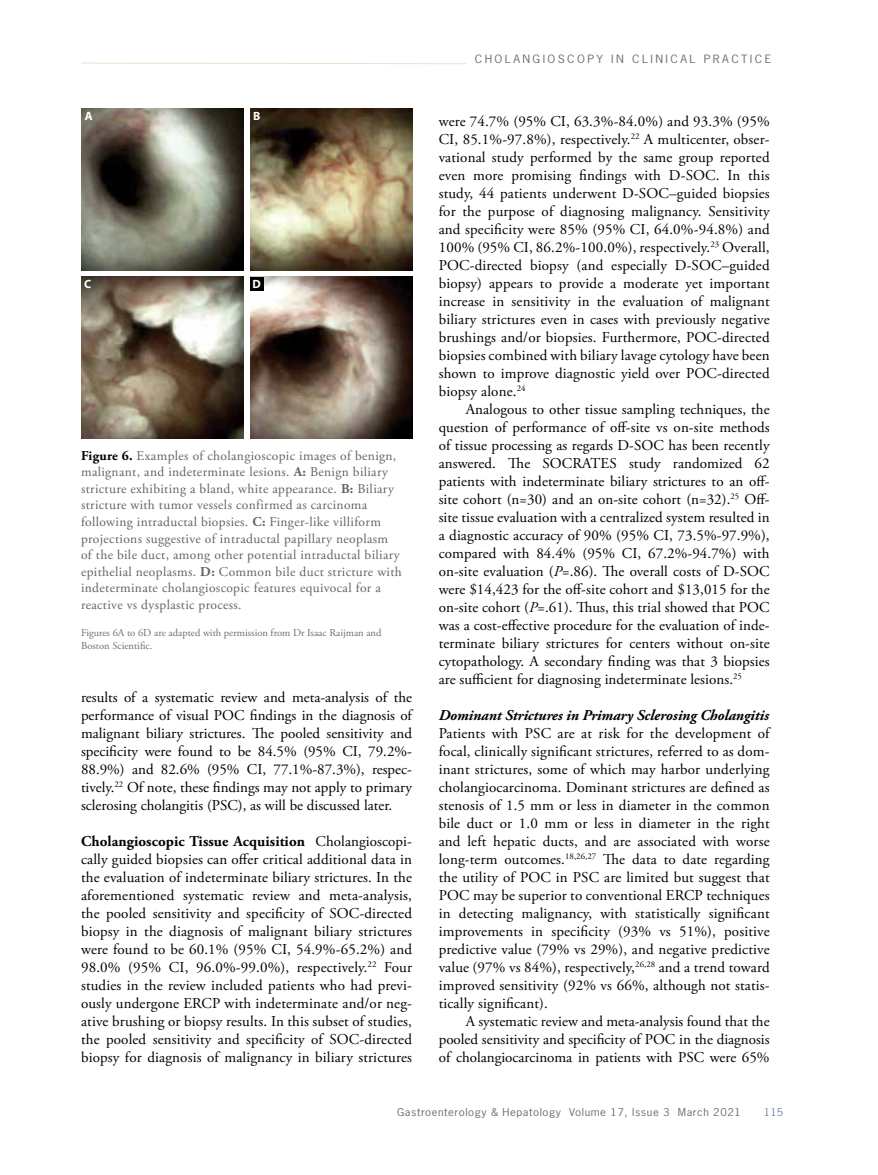
<style>
.page{position:relative;width:878px;height:1175px;background:#fff}
.page>*{position:absolute;margin:0;border:0;box-sizing:border-box;transform-origin:0 0}
.t1{font:15px/18px "Adobe Garamond Pro";letter-spacing:.005em;color:#000;text-align:justify}
.t2{font:italic 700 15px "Adobe Garamond Pro";letter-spacing:-.005em;color:#000}
.t3{font:13.5px/16.5px "Adobe Garamond Pro";letter-spacing:.025em;color:#636466}
.t4{font:700 12px "Myriad Pro";color:#fff}
.t5{font:10.8px "News Gothic Std";letter-spacing:.2em;color:#6d6e71;scale:1.11 1}
.t6{font:10.5px/13.5px "Adobe Garamond Pro";color:#6d6e71}
.t7{font:10.2px "News Gothic Std";letter-spacing:.05em;color:#6d6e71;scale:1.11 1}
.t8{font:10.2px "News Gothic Std";color:#738ba5;scale:1.11 1}
.s1{font-weight:700;color:#000}
.s2{font-weight:700}
.s3{font-style:italic}
</style>
<div class="page">
<svg style="left:81px;top:63px;width:385px;height:1px"></svg>
<img style="left:81px;top:108px;width:162px;height:162px">
<img style="left:250px;top:108px;width:162px;height:162px">
<img style="left:81px;top:277px;width:162px;height:162px">
<img style="left:250px;top:277px;width:162px;height:162px">
<div style="left:250px;top:277px;width:13px;height:13px;background:#000"></div>
<p class="t4" style="left:85px;top:108px;width:9px">A</p>
<p class="t4" style="left:253px;top:109px;width:9px">B</p>
<p class="t4" style="left:84px;top:276px;width:9px">C</p>
<p class="t4" style="left:252px;top:276px;width:10px">D</p>
<p class="t3" style="left:81px;top:448px;width:322px"><span class="s1">Figure 6.</span> Examples of cholangioscopic images of benign, malignant, and indeterminate lesions. <span class="s2">A:</span> Benign biliary stricture exhibiting a bland, white appearance. <span class="s2">B:</span> Biliary stricture with tumor vessels confirmed as carcinoma following intraductal biopsies. <span class="s2">C:</span> Finger-like villiform projections suggestive of intraductal papillary neoplasm of the bile duct, among other potential intraductal biliary epithelial neoplasms. <span class="s2">D:</span> Common bile duct stricture with indeterminate cholangioscopic features equivocal for a reactive vs dysplastic process.</p>
<p class="t6" style="left:81px;top:626px;width:302px">Figures 6A to 6D are adapted with permission from Dr Isaac Raijman and<br>Boston Scientific.</p>
<p class="t1" style="left:81px;top:689px;width:332px">results of a systematic review and meta-analysis of the performance of visual POC findings in the diagnosis of malignant biliary strictures. The pooled sensitivity and specificity were found to be 84.5% (95% CI, 79.2%- 88.9%) and 82.6% (95% CI, 77.1%-87.3%), respec&shy;tively.<sup>22</sup> Of note, these findings may not apply to primary sclerosing cholangitis (PSC), as will be discussed later.</p>
<p class="t1" style="left:81px;top:833px;width:332px"><span class="s2">Cholangioscopic Tissue Acquisition</span> Cholangioscopi&shy;cally guided biopsies can offer critical additional data in the evaluation of indeterminate biliary strictures. In the aforementioned systematic review and meta-analysis, the pooled sensitivity and specificity of SOC-directed biopsy in the diagnosis of malignant biliary strictures were found to be 60.1% (95% CI, 54.9%-65.2%) and 98.0% (95% CI, 96.0%-99.0%), respectively.<sup>22</sup> Four studies in the review included patients who had previ&shy;ously undergone ERCP with indeterminate and/or neg&shy;ative brushing or biopsy results. In this subset of studies, the pooled sensitivity and specificity of SOC-directed biopsy for diagnosis of malignancy in biliary strictures</p>
<p class="t5" style="left:475px;top:52px;width:269px">CHOLANGIOSCOPY IN CLINICAL PRACTICE</p>
<p class="t1" style="left:438px;top:113px;width:332px">were 74.7% (95% CI, 63.3%-84.0%) and 93.3% (95% CI, 85.1%-97.8%), respectively.<sup>22</sup> A multicenter, obser&shy;vational study performed by the same group reported even more promising findings with D-SOC. In this study, 44 patients underwent D-SOC–guided biopsies for the purpose of diagnosing malignancy. Sensitivity and specificity were 85% (95% CI, 64.0%-94.8%) and 100% (95% CI, 86.2%-100.0%), respectively.<sup>23</sup> Overall, POC-directed biopsy (and especially D-SOC–guided biopsy) appears to provide a moderate yet important increase in sensitivity in the evaluation of malignant biliary strictures even in cases with previously negative brushings and/or biopsies. Furthermore, POC-directed biopsies combined with biliary lavage cytology have been shown to improve diagnostic yield over POC-directed biopsy alone.<sup>24</sup></p>
<p class="t1" style="left:438px;top:401px;width:332px;text-indent:27px">Analogous to other tissue sampling techniques, the question of performance of off-site vs on-site methods of tissue processing as regards D-SOC has been recently answered. The SOCRATES study randomized 62 patients with indeterminate biliary strictures to an off&shy;site cohort (n=30) and an on-site cohort (n=32).<sup>25</sup> Off&shy;site tissue evaluation with a centralized system resulted in a diagnostic accuracy of 90% (95% CI, 73.5%-97.9%), compared with 84.4% (95% CI, 67.2%-94.7%) with on-site evaluation (<span class="s3">P</span>=.86). The overall costs of D-SOC were $14,423 for the off-site cohort and $13,015 for the on-site cohort (<span class="s3">P</span>=.61). Thus, this trial showed that POC was a cost-effective procedure for the evaluation of inde&shy;terminate biliary strictures for centers without on-site cytopathology. A secondary finding was that 3 biopsies are sufficient for diagnosing indeterminate lesions.<sup>25</sup></p>
<p class="t2" style="left:438px;top:707px;width:332px">Dominant Strictures in Primary Sclerosing Cholangitis</p>
<p class="t1" style="left:438px;top:725px;width:332px">Patients with PSC are at risk for the development of focal, clinically significant strictures, referred to as dom&shy;inant strictures, some of which may harbor underlying cholangiocarcinoma. Dominant strictures are defined as stenosis of 1.5 mm or less in diameter in the common bile duct or 1.0 mm or less in diameter in the right and left hepatic ducts, and are associated with worse long-term outcomes.<sup>18,26,27</sup> The data to date regarding the utility of POC in PSC are limited but suggest that POC may be superior to conventional ERCP techniques in detecting malignancy, with statistically significant improvements in specificity (93% vs 51%), positive predictive value (79% vs 29%), and negative predictive value (97% vs 84%), respectively,<sup>26,28</sup> and a trend toward improved sensitivity (92% vs 66%, although not statis&shy;tically significant).</p>
<p class="t1" style="left:438px;top:1013px;width:332px;text-indent:27px">A systematic review and meta-analysis found that the pooled sensitivity and specificity of POC in the diagnosis of cholangiocarcinoma in patients with PSC were 65%</p>
<p class="t7" style="left:397px;top:1105px;width:311px">Gastroenterology &amp; Hepatology Volume 17, Issue 3 March 2021</p>
<p class="t8" style="left:764px;top:1105px;width:19px">115</p>
</div>
